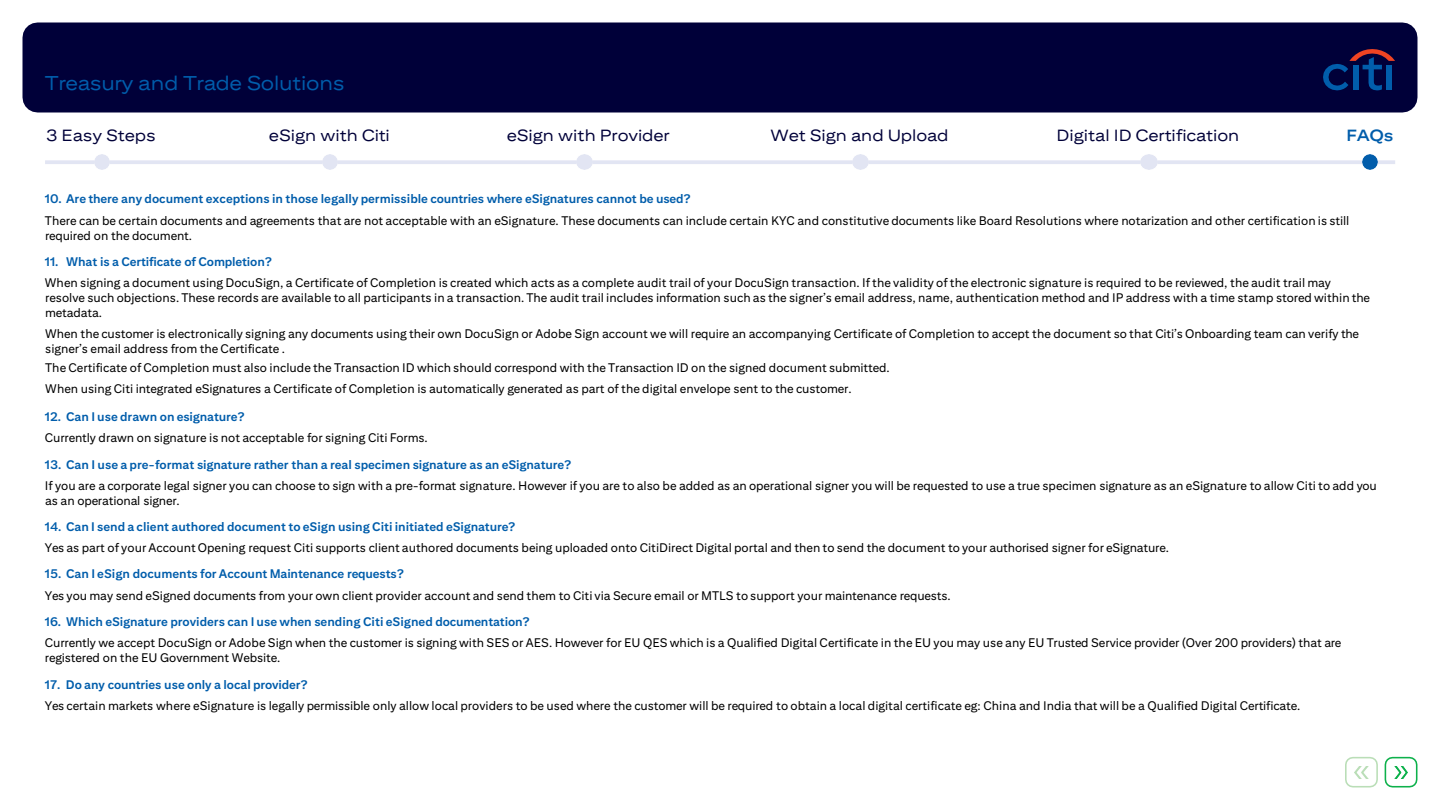
<style>
.page{position:relative;width:1440px;height:810px;background:#fff}
.page>*{position:absolute;margin:0;border:0;box-sizing:border-box;transform-origin:0 0}
.t1{font:20px "Citi Sans Display";letter-spacing:-.02em;color:#015dab}
.t2{font:16.25px "Citi Sans Display";letter-spacing:-.005em;color:#000039}
.t3{font:700 16.25px "Citi Sans Display";color:#015dab}
.t4{font:12.5px/15px "Citi Sans Text";color:#000}
.t5{font:700 12.5px "Citi Sans Text";letter-spacing:-.005em;color:#015dab}
</style>
<div class="page">
<div style="left:22px;top:22px;width:1396px;height:90px;background:#000039"></div>
<svg style="left:1323px;top:49px;width:72px;height:41px;background:#111f57"></svg>
<hr style="left:45px;top:160px;width:1350px;height:4px;background:#e2e5f3">
<img style="left:323px;top:154px;width:14px;height:15px">
<img style="left:95px;top:154px;width:14px;height:15px">
<img style="left:577px;top:154px;width:15px;height:15px">
<img style="left:853px;top:154px;width:15px;height:15px">
<img style="left:1141px;top:154px;width:16px;height:15px">
<img style="left:1362px;top:154px;width:16px;height:15px">
<svg style="left:1345px;top:756px;width:73px;height:32px"></svg>
<p class="t1" style="left:45px;top:72px;width:301px">Treasury and Trade Solutions</p>
<p class="t2" style="left:46px;top:126px;width:111px">3 Easy Steps</p>
<p class="t2" style="left:269px;top:126px;width:122px">eSign with Citi</p>
<p class="t2" style="left:507px;top:126px;width:165px">eSign with Provider</p>
<p class="t2" style="left:770px;top:126px;width:180px">Wet Sign and Upload</p>
<p class="t2" style="left:1056px;top:126px;width:184px">Digital ID Certification</p>
<p class="t3" style="left:1347px;top:126px;width:48px">FAQs</p>
<p class="t5" style="left:45px;top:191px;width:647px">10. Are there any document exceptions in those legally permissible countries where eSignatures cannot be used?</p>
<p class="t4" style="left:45px;top:212px;width:1306px">There can be certain documents and agreements that are not acceptable with an eSignature. These documents can include certain KYC and constitutive documents like Board Resolutions where notarization and other certification is still required on the document.</p>
<p class="t5" style="left:45px;top:254px;width:228px">11. What is a Certificate of Completion?</p>
<p class="t4" style="left:45px;top:275px;width:1327px">When signing a document using DocuSign, a Certificate of Completion is created which acts as a complete audit trail of your DocuSign transaction. If the validity of the electronic signature is required to be reviewed, the audit trail may resolve such objections. These records are available to all participants in a transaction. The audit trail includes information such as the signer’s email address, name, authentication method and IP address with a time stamp stored within the metadata.</p>
<p class="t4" style="left:45px;top:326px;width:1316px">When the customer is electronically signing any documents using their own DocuSign or Adobe Sign account we will require an accompanying Certificate of Completion to accept the document so that Citi’s Onboarding team can verify the signer’s email address from the Certificate .</p>
<p class="t4" style="left:45px;top:357px;width:846px;line-height:20.8px">The Certificate of Completion must also include the Transaction ID which should correspond with the Transaction ID on the signed document submitted.<br>When using Citi integrated eSignatures a Certificate of Completion is automatically generated as part of the digital envelope sent to the customer.</p>
<p class="t5" style="left:45px;top:409px;width:201px">12. Can I use drawn on esignature?</p>
<p class="t4" style="left:45px;top:430px;width:384px">Currently drawn on signature is not acceptable for signing Citi Forms.</p>
<p class="t5" style="left:45px;top:457px;width:528px">13. Can I use a pre-format signature rather than a real specimen signature as an eSignature?</p>
<p class="t4" style="left:45px;top:478px;width:1333px">If you are a corporate legal signer you can choose to sign with a pre-format signature. However if you are to also be added as an operational signer you will be requested to use a true specimen signature as an eSignature to allow Citi to add you as an operational signer.</p>
<p class="t5" style="left:45px;top:519px;width:472px">14. Can I send a client authored document to eSign using Citi initiated eSignature?</p>
<p class="t4" style="left:45px;top:540px;width:1126px">Yes as part of your Account Opening request Citi supports client authored documents being uploaded onto CitiDirect Digital portal and then to send the document to your authorised signer for eSignature.</p>
<p class="t5" style="left:45px;top:567px;width:360px">15. Can I eSign documents for Account Maintenance requests?</p>
<p class="t4" style="left:45px;top:588px;width:907px">Yes you may send eSigned documents from your own client provider account and send them to Citi via Secure email or MTLS to support your maintenance requests.</p>
<p class="t5" style="left:45px;top:614px;width:486px">16. Which eSignature providers can I use when sending Citi eSigned documentation?</p>
<p class="t4" style="left:45px;top:635px;width:1298px">Currently we accept DocuSign or Adobe Sign when the customer is signing with SES or AES. However for EU QES which is a Qualified Digital Certificate in the EU you may use any EU Trusted Service provider (Over 200 providers) that are registered on the EU Government Website.</p>
<p class="t5" style="left:45px;top:677px;width:264px">17. Do any countries use only a local provider?</p>
<p class="t4" style="left:45px;top:698px;width:1257px">Yes certain markets where eSignature is legally permissible only allow local providers to be used where the customer will be required to obtain a local digital certificate eg: China and India that will be a Qualified Digital Certificate.</p>
</div>
